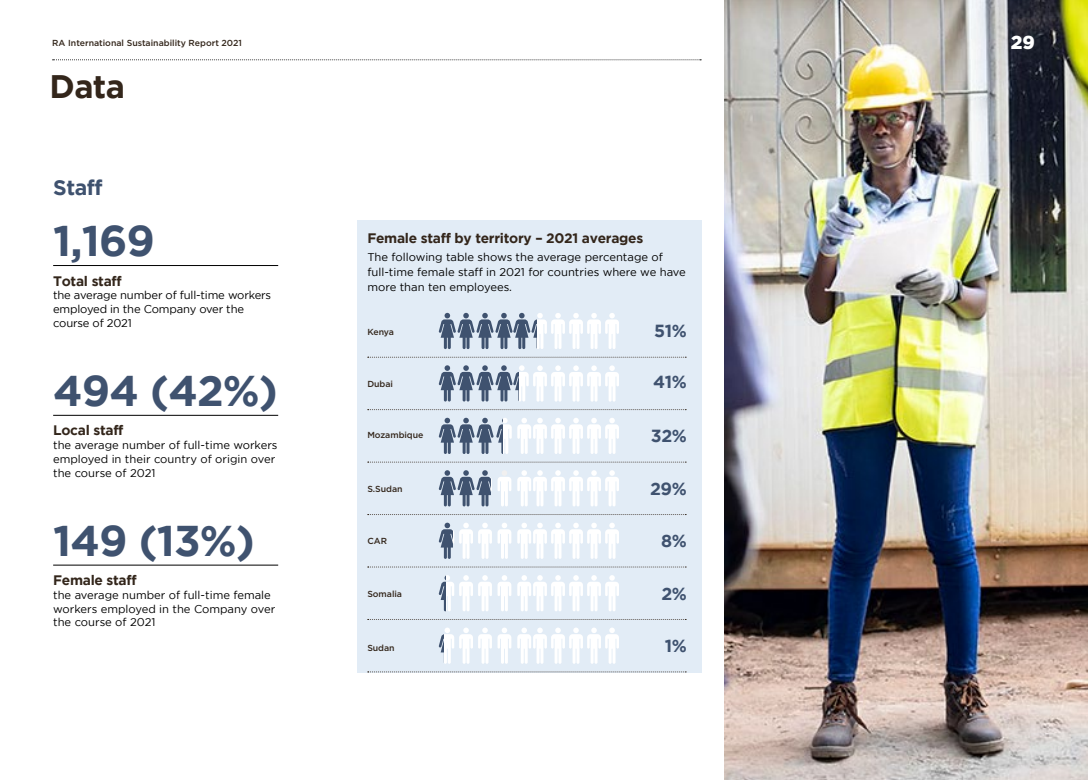
<style>
.page{position:relative;width:1088px;height:780px;background:#fff}
.page>*{position:absolute;margin:0;border:0;box-sizing:border-box;transform-origin:0 0}
.t1{font:700 42.88px "Gotham";letter-spacing:-.02em;color:#3f526f}
.t2{font:700 32.5px "Gotham";color:#33261b}
.t3{font:700 21.25px "Gotham";letter-spacing:-.02em;color:#3f526f}
.t4{font:900 18.75px "Gotham";color:#fff}
.t5{font:700 17.5px "Gotham";letter-spacing:-.02em;color:#3f526f}
.t6{font:700 13.75px "Gotham";letter-spacing:-.02em;color:#33261b}
.t7{font:11.25px/13.8px "Gotham";color:#000}
.t8{font:500 8.75px "Gotham";letter-spacing:-.005em;color:#33261b}
</style>
<div class="page">
<img style="left:724px;top:0;width:364px;height:780px">
<div style="left:357px;top:220px;width:345px;height:452px;background:#e2ecf6"></div>
<hr style="left:53px;top:265px;width:225px;height:1px;background:#000">
<hr style="left:53px;top:415px;width:225px;height:1px;background:#000">
<hr style="left:53px;top:565px;width:225px;height:1px;background:#000">
<svg style="left:368px;top:357px;width:318px;height:1px"></svg>
<svg style="left:368px;top:462px;width:318px;height:1px"></svg>
<svg style="left:368px;top:514px;width:318px;height:1px"></svg>
<svg style="left:368px;top:566px;width:318px;height:1px"></svg>
<svg style="left:368px;top:619px;width:318px;height:1px"></svg>
<svg style="left:368px;top:671px;width:318px;height:1px"></svg>
<svg style="left:368px;top:409px;width:318px;height:1px"></svg>
<svg style="left:439px;top:313px;width:180px;height:36px"></svg>
<svg style="left:439px;top:365px;width:180px;height:36px"></svg>
<svg style="left:439px;top:418px;width:180px;height:36px"></svg>
<svg style="left:517px;top:470px;width:102px;height:36px"></svg>
<svg style="left:439px;top:470px;width:72px;height:36px"></svg>
<svg style="left:517px;top:523px;width:102px;height:36px"></svg>
<svg style="left:439px;top:522px;width:72px;height:37px"></svg>
<svg style="left:517px;top:575px;width:102px;height:36px"></svg>
<svg style="left:439px;top:575px;width:72px;height:36px"></svg>
<svg style="left:517px;top:627px;width:102px;height:36px"></svg>
<svg style="left:439px;top:627px;width:72px;height:36px"></svg>
<svg style="left:53px;top:59px;width:648px;height:1px"></svg>
<p class="t8" style="left:52px;top:38px;width:191px">RA International Sustainability Report 2021</p>
<h3 class="t4" style="left:1011px;top:32px;width:26px">29</h3>
<h2 class="t2" style="left:50px;top:68px;width:77px">Data</h2>
<h3 class="t3" style="left:53px;top:175px;width:51px">Staff</h3>
<h1 class="t1" style="left:53px;top:216px;width:103px">1,169</h1>
<p class="t6" style="left:53px;top:273px;width:70px">Total staff</p>
<p class="t7" style="left:53px;top:288px;width:219px">the average number of full-time workers employed in the Company over the course of 2021</p>
<h1 class="t1" style="left:53px;top:366px;width:226px">494 (42%)</h1>
<p class="t6" style="left:53px;top:422px;width:72px">Local staff</p>
<p class="t7" style="left:53px;top:438px;width:226px">the average number of full-time workers employed in their country of origin over the course of 2021</p>
<h1 class="t1" style="left:53px;top:515px;width:203px">149 (13%)</h1>
<p class="t6" style="left:53px;top:572px;width:85px">Female staff</p>
<p class="t7" style="left:53px;top:588px;width:224px">the average number of full-time female workers employed in the Company over the course of 2021</p>
<p class="t6" style="left:367px;top:230px;width:277px">Female staff by territory – 2021 averages</p>
<p class="t7" style="left:367px;top:249px;width:320px;line-height:15px">The following table shows the average percentage of full-time female staff in 2021 for countries where we have more than ten employees.</p>
<p class="t8" style="left:367px;top:327px;width:28px">Kenya</p>
<h3 class="t5" style="left:654px;top:321px;width:34px">51%</h3>
<p class="t8" style="left:367px;top:379px;width:27px">Dubai</p>
<h3 class="t5" style="left:653px;top:371px;width:35px">41%</h3>
<p class="t8" style="left:367px;top:429px;width:58px">Mozambique</p>
<h3 class="t5" style="left:651px;top:426px;width:38px">32%</h3>
<p class="t8" style="left:367px;top:484px;width:37px">S.Sudan</p>
<h3 class="t5" style="left:650px;top:478px;width:38px">29%</h3>
<p class="t8" style="left:367px;top:536px;width:21px">CAR</p>
<h3 class="t5" style="left:661px;top:531px;width:27px">8%</h3>
<p class="t8" style="left:367px;top:588px;width:36px">Somalia</p>
<p class="t8" style="left:367px;top:643px;width:29px">Sudan</p>
<h3 class="t5" style="left:661px;top:583px;width:27px">2%</h3>
<h3 class="t5" style="left:665px;top:635px;width:24px">1%</h3>
</div>
